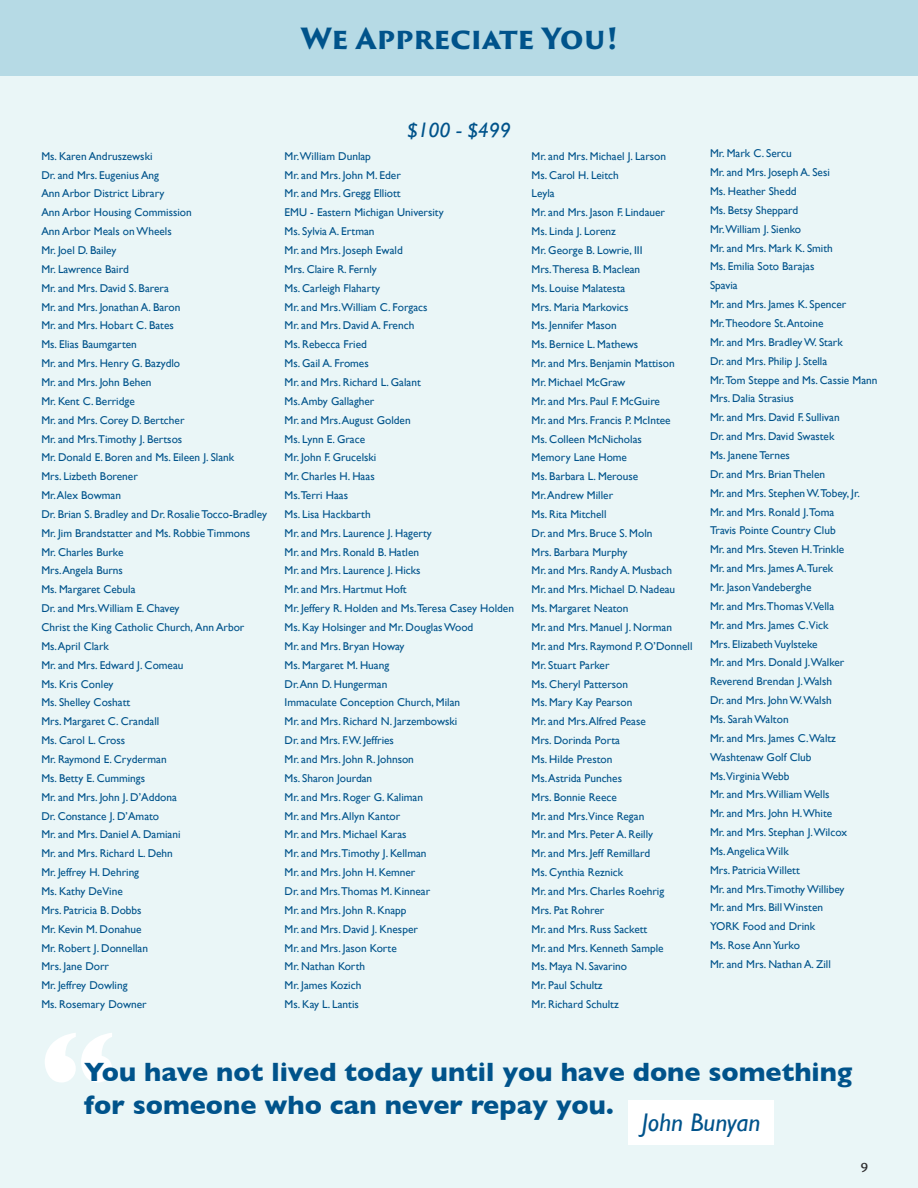
<style>
.page{position:relative;width:918px;height:1188px;background:#fff}
.page>*{position:absolute;margin:0;border:0;box-sizing:border-box;transform-origin:0 0}
.t1{font:700 135px "Gill Sans";color:#fff}
.t2{font:900 28.5px "Trajan Sans Pro";letter-spacing:-.005em;color:#00538b}
.t3{font:700 27px/32.4px "Gill Sans";color:#00538b}
.t4{font:italic 25.5px "Gill Sans";color:#00538b}
.t5{font:italic 21px "Gill Sans";color:#00538b}
.t6{font:600 12px "Trajan Sans Pro";color:#302f31}
.t7{font:11.4px/18.9px "Gill Sans";color:#00538b}
</style>
<div class="page">
<div style="left:0;top:76px;width:918px;height:1112px;background:#eaf6f7"></div>
<div style="left:628px;top:1100px;width:146px;height:44px;background:#fff"></div>
<div style="left:0;top:0;width:918px;height:76px;background:#b6dae5"></div>
<h2 class="t2" style="left:300px;top:23px;width:319px">We Appreciate You!</h2>
<h3 class="t5" style="left:407px;top:121px;width:105px">$100 - $499</h3>
<p class="t7" style="left:285px;top:147px;width:231px">Mr.William Dunlap<br>Mr. and Mrs. John M. Eder<br>Mr. and Mrs. Gregg Elliott<br>EMU - Eastern Michigan University<br>Ms. Sylvia A. Ertman<br>Mr. and Mrs. Joseph Ewald<br>Mrs. Claire R. Fernly<br>Ms. Carleigh Flaharty<br>Mr. and Mrs.William C. Forgacs<br>Mr. and Mrs. David A. French<br>Ms. Rebecca Fried<br>Ms. Gail A. Fromes<br>Mr. and Mrs. Richard L. Galant<br>Ms. Amby Gallagher<br>Mr. and Mrs. August Golden<br>Ms. Lynn E. Grace<br>Mr. John F. Grucelski<br>Mr. Charles H. Haas<br>Ms.Terri Haas<br>Ms. Lisa Hackbarth<br>Mr. and Mrs. Laurence J. Hagerty<br>Mr. and Mrs. Ronald B. Hatlen<br>Mr. and Mrs. Laurence J. Hicks<br>Mr. and Mrs. Hartmut Hoft<br>Mr. Jeffery R. Holden and Ms.Teresa Casey Holden<br>Ms. Kay Holsinger and Mr. Douglas Wood<br>Mr. and Mrs. Bryan Howay<br>Ms. Margaret M. Huang<br>Dr. Ann D. Hungerman<br>Immaculate Conception Church, Milan<br>Mr. and Mrs. Richard N. Jarzembowski<br>Dr. and Mrs. F.W. Jeffries<br>Mr. and Mrs. John R. Johnson<br>Ms. Sharon Jourdan<br>Mr. and Mrs. Roger G. Kaliman<br>Mr. and Mrs. Allyn Kantor<br>Mr. and Mrs. Michael Karas<br>Mr. and Mrs.Timothy J. Kellman<br>Mr. and Mrs. John H. Kemner<br>Dr. and Mrs.Thomas M. Kinnear<br>Mr. and Mrs. John R. Knapp<br>Mr. and Mrs. David J. Knesper<br>Mr. and Mrs. Jason Korte<br>Mr. Nathan Korth<br>Mr. James Kozich<br>Ms. Kay L. Lantis</p>
<p class="t7" style="left:41px;top:147px;width:227px">Ms. Karen Andruszewski<br>Dr. and Mrs. Eugenius Ang<br>Ann Arbor District Library<br>Ann Arbor Housing Commission<br>Ann Arbor Meals on Wheels<br>Mr. Joel D. Bailey<br>Mr. Lawrence Baird<br>Mr. and Mrs. David S. Barera<br>Mr. and Mrs. Jonathan A. Baron<br>Mr. and Mrs. Hobart C. Bates<br>Ms. Elias Baumgarten<br>Mr. and Mrs. Henry G. Bazydlo<br>Mr. and Mrs. John Behen<br>Mr. Kent C. Berridge<br>Mr. and Mrs. Corey D. Bertcher<br>Mr. and Mrs.Timothy J. Bertsos<br>Mr. Donald E. Boren and Ms. Eileen J. Slank<br>Mrs. Lizbeth Borener<br>Mr. Alex Bowman<br>Dr. Brian S. Bradley and Dr. Rosalie Tocco-Bradley<br>Mr. Jim Brandstatter and Ms. Robbie Timmons<br>Mr. Charles Burke<br>Mrs. Angela Burns<br>Ms. Margaret Cebula<br>Dr. and Mrs.William E. Chavey<br>Christ the King Catholic Church, Ann Arbor<br>Ms. April Clark<br>Mr. and Mrs. Edward J. Comeau<br>Ms. Kris Conley<br>Ms. Shelley Coshatt<br>Mrs. Margaret C. Crandall<br>Ms. Carol L. Cross<br>Mr. Raymond E. Cryderman<br>Ms. Betty E. Cummings<br>Mr. and Mrs. John J. D’Addona<br>Dr. Constance J. D’Amato<br>Mr. and Mrs. Daniel A. Damiani<br>Mr. and Mrs. Richard L. Dehn<br>Mr. Jeffrey H. Dehring<br>Ms. Kathy DeVine<br>Mrs. Patricia B. Dobbs<br>Mr. Kevin M. Donahue<br>Mr. Robert J. Donnellan<br>Mrs. Jane Dorr<br>Mr. Jeffrey Dowling<br>Ms. Rosemary Downer</p>
<p class="t7" style="left:532px;top:146px;width:162px">Mr. and Mrs. Michael J. Larson<br>Ms. Carol H. Leitch<br>Leyla<br>Mr. and Mrs. Jason F. Lindauer<br>Ms. Linda J. Lorenz<br>Mr. George B. Lowrie, III<br>Mrs.Theresa B. Maclean<br>Ms. Louise Malatesta<br>Mrs. Maria Markovics<br>Ms. Jennifer Mason<br>Ms. Bernice L. Mathews<br>Mr. and Mrs. Benjamin Mattison<br>Mr. Michael McGraw<br>Mr. and Mrs. Paul F. McGuire<br>Mr. and Mrs. Francis P. McIntee<br>Ms. Colleen McNicholas<br>Memory Lane Home<br>Ms. Barbara L. Merouse<br>Mr. Andrew Miller<br>Ms. Rita Mitchell<br>Dr. and Mrs. Bruce S. Moln<br>Mrs. Barbara Murphy<br>Mr. and Mrs. Randy A. Musbach<br>Mr. and Mrs. Michael D. Nadeau<br>Ms. Margaret Neaton<br>Mr. and Mrs. Manuel J. Norman<br>Mr. and Mrs. Raymond P. O’Donnell<br>Mr. Stuart Parker<br>Ms. Cheryl Patterson<br>Ms. Mary Kay Pearson<br>Mr. and Mrs. Alfred Pease<br>Mrs. Dorinda Porta<br>Ms. Hilde Preston<br>Ms. Astrida Punches<br>Mrs. Bonnie Reece<br>Mr. and Mrs.Vince Regan<br>Mr. and Mrs. Peter A. Reilly<br>Mr. and Mrs. Jeff Remillard<br>Ms. Cynthia Reznick<br>Mr. and Mrs. Charles Roehrig<br>Mrs. Pat Rohrer<br>Mr. and Mrs. Russ Sackett<br>Mr. and Mrs. Kenneth Sample<br>Ms. Maya N. Savarino<br>Mr. Paul Schultz<br>Mr. Richard Schultz</p>
<p class="t7" style="left:710px;top:145px;width:169px">Mr. Mark C. Sercu<br>Mr. and Mrs. Joseph A. Sesi<br>Ms. Heather Shedd<br>Ms. Betsy Sheppard<br>Mr.William J. Sienko<br>Mr. and Mrs. Mark K. Smith<br>Ms. Emilia Soto Barajas<br>Spavia<br>Mr. and Mrs. James K. Spencer<br>Mr.Theodore St. Antoine<br>Mr. and Mrs. Bradley W. Stark<br>Dr. and Mrs. Philip J. Stella<br>Mr.Tom Steppe and Ms. Cassie Mann<br>Mrs. Dalia Strasius<br>Mr. and Mrs. David F. Sullivan<br>Dr. and Mrs. David Swastek<br>Ms. Janene Ternes<br>Dr. and Mrs. Brian Thelen<br>Mr. and Mrs. Stephen W.Tobey, Jr.<br>Mr. and Mrs. Ronald J.Toma<br>Travis Pointe Country Club<br>Mr. and Mrs. Steven H.Trinkle<br>Mr. and Mrs. James A.Turek<br>Mr. Jason Vandeberghe<br>Mr. and Mrs.Thomas V.Vella<br>Mr. and Mrs. James C.Vick<br>Mrs. Elizabeth Vuylsteke<br>Mr. and Mrs. Donald J.Walker<br>Reverend Brendan J.Walsh<br>Dr. and Mrs. John W.Walsh<br>Ms. Sarah Walton<br>Mr. and Mrs. James C.Waltz<br>Washtenaw Golf Club<br>Ms.Virginia Webb<br>Mr. and Mrs.William Wells<br>Mr. and Mrs. John H.White<br>Mr. and Mrs. Stephan J.Wilcox<br>Ms. Angelica Wilk<br>Mrs. Patricia Willett<br>Mr. and Mrs.Timothy Willibey<br>Mr. and Mrs. Bill Winsten<br>YORK Food and Drink<br>Ms. Rose Ann Yurko<br>Mr. and Mrs. Nathan A. Zill</p>
<h1 class="t1" style="left:40px;top:1024px;width:77px">“</h1>
<h3 class="t3" style="left:84px;top:1058px;width:770px">You have not lived today until you have done something for someone who can never repay you.</h3>
<h3 class="t4" style="left:642px;top:1112px;width:120px">John Bunyan</h3>
<p class="t6" style="left:860px;top:1161px;width:9px">9</p>
</div>
